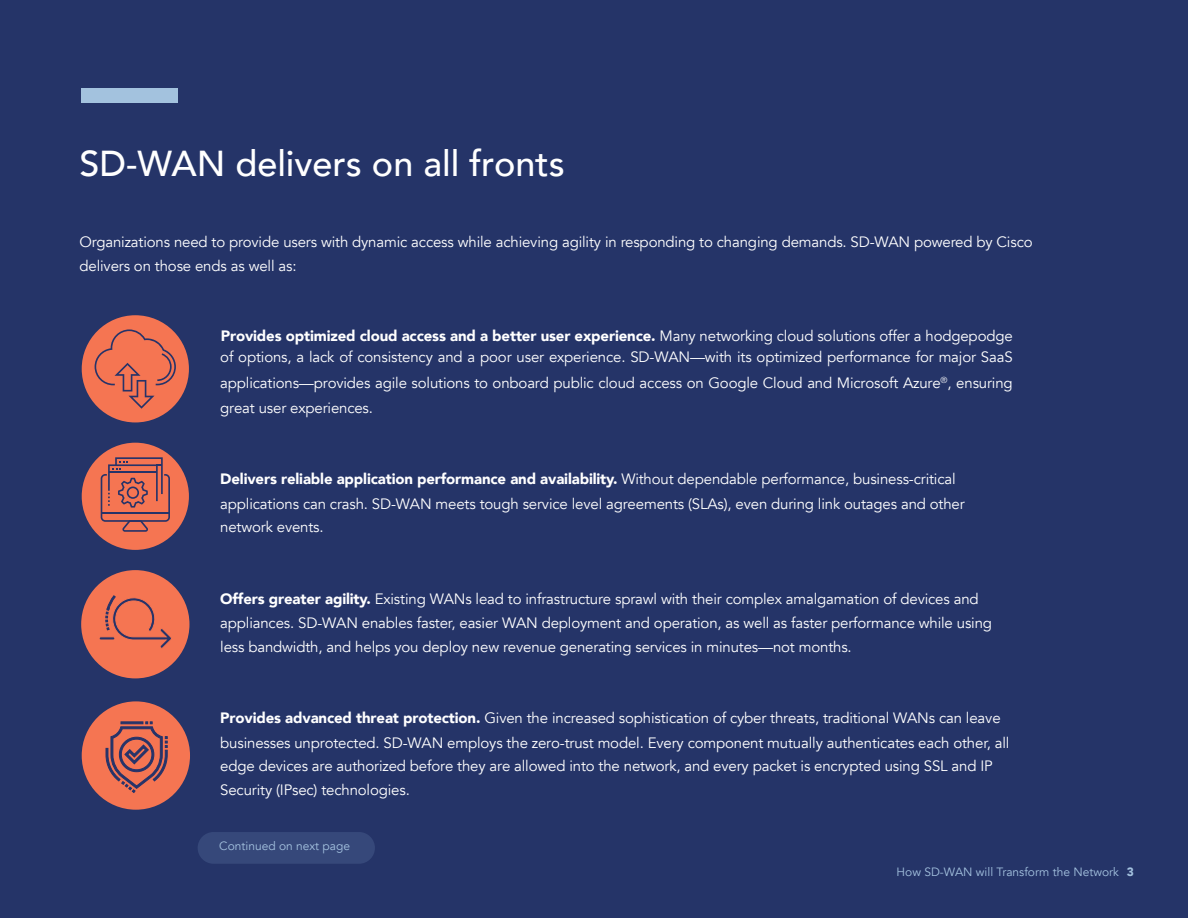
<style>
.page{position:relative;width:1188px;height:918px;background:#253468}
.page>*{position:absolute;margin:0;border:0;box-sizing:border-box;transform-origin:0 0}
.t1{font:500 36px "Avenir";color:#fff}
.t2{font:15px/24px "Avenir";letter-spacing:-.01em;color:#fff}
.t3{font:12px "Avenir";color:#a4c2df}
.s1{font-weight:900}
</style>
<div class="page">
<div style="left:81px;top:88px;width:96px;height:14px;background:#a3c2de"></div>
<div style="left:83px;top:317px;width:104px;height:104px;background:#f57552;border-radius:50%"></div>
<div style="left:82px;top:315px;width:107px;height:107px;border:3px solid #f57552;border-radius:50%"></div>
<svg style="left:95px;top:329px;width:81px;height:80px"></svg>
<div style="left:198px;top:832px;width:177px;height:32px;background:#36487a;border-radius:16px"></div>
<div style="left:83px;top:444px;width:104px;height:104px;background:#f57552;border-radius:50%"></div>
<div style="left:82px;top:443px;width:107px;height:107px;border:3px solid #f57552;border-radius:50%"></div>
<svg style="left:101px;top:457px;width:69px;height:75px"></svg>
<div style="left:83px;top:572px;width:105px;height:105px;background:#f57552;border-radius:50%"></div>
<div style="left:81px;top:570px;width:108px;height:108px;border:3px solid #f57552;border-radius:50%"></div>
<svg style="left:99px;top:595px;width:72px;height:54px"></svg>
<div style="left:83px;top:703px;width:105px;height:105px;background:#f57552;border-radius:50%"></div>
<div style="left:82px;top:701px;width:108px;height:109px;border:3px solid #f57552;border-radius:50%"></div>
<svg style="left:106px;top:722px;width:62px;height:71px"></svg>
<h1 class="t1" style="left:80px;top:133px;width:487px">SD-WAN delivers on all fronts</h1>
<p class="t2" style="left:80px;top:230px;width:955px">Organizations need to provide users with dynamic access while achieving agility in responding to changing demands. SD-WAN powered by Cisco delivers on those ends as well as:</p>
<p class="t2" style="left:220px;top:326px;width:794px;line-height:20.7px"><span class="s1">Provides optimized cloud access and a better user experience.</span> Many networking cloud solutions offer a hodgepodge of options, a lack of consistency and a poor user experience. SD-WAN—with its optimized performance for major SaaS</p>
<p class="t2" style="left:220px;top:370px;width:794px;line-height:25.5px">applications—provides agile solutions to onboard public cloud access on Google Cloud and Microsoft Azure<sup>®</sup>, ensuring great user experiences.</p>
<p class="t2" style="left:220px;top:468px;width:746px"><span class="s1">Delivers reliable application performance and availability.</span> Without dependable performance, business-critical applications can crash. SD-WAN meets tough service level agreements (SLAs), even during link outages and other network events.</p>
<p class="t2" style="left:220px;top:587px;width:773px"><span class="s1">Offers greater agility.</span> Existing WANs lead to infrastructure sprawl with their complex amalgamation of devices and appliances. SD-WAN enables faster, easier WAN deployment and operation, as well as faster performance while using less bandwidth, and helps you deploy new revenue generating services in minutes—not months.</p>
<p class="t2" style="left:220px;top:706px;width:791px"><span class="s1">Provides advanced threat protection.</span> Given the increased sophistication of cyber threats, traditional WANs can leave businesses unprotected. SD-WAN employs the zero-trust model. Every component mutually authenticates each other, all edge devices are authorized before they are allowed into the network, and every packet is encrypted using SSL and IP Security (IPsec) technologies.</p>
<p class="t3" style="left:219px;top:839px;width:132px">Continued on next page</p>
<p class="t3" style="left:897px;top:865px;width:239px">How SD-WAN will Transform the Network <span class="s1">3</span></p>
</div>
